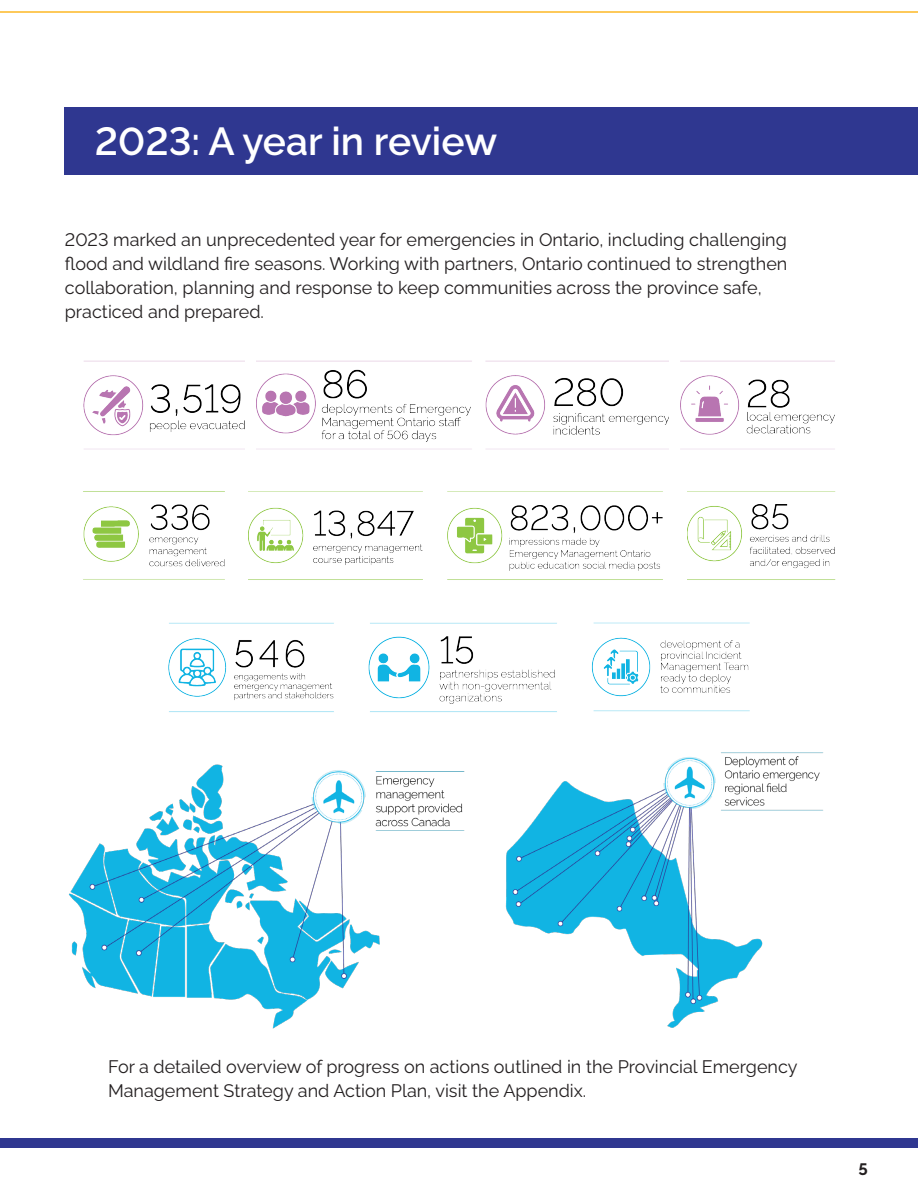
<style>
.page{position:relative;width:918px;height:1188px;background:#fff}
.page>*{position:absolute;margin:0;border:0;box-sizing:border-box;transform-origin:0 0}
.t1{font:600 39px "Raleway";color:#fff}
.t2{font:18px/24px "Raleway";color:#231f20}
.t3{font:700 16.5px "Raleway";color:#231f20}
</style>
<div class="page">
<div style="left:65px;top:108px;width:853px;height:67px;background:#2f3790"></div>
<div style="left:0;top:1138px;width:918px;height:10px;background:#2f3790"></div>
<hr style="left:0;top:11px;width:918px;height:2px;background:#fdb824">
<img style="left:505px;top:752px;width:318px;height:276px">
<img style="left:69px;top:764px;width:396px;height:265px">
<img style="left:168px;top:622px;width:166px;height:90px">
<img style="left:368px;top:622px;width:189px;height:90px">
<img style="left:591px;top:622px;width:159px;height:90px">
<img style="left:83px;top:491px;width:142px;height:89px">
<img style="left:687px;top:491px;width:148px;height:89px">
<img style="left:249px;top:491px;width:174px;height:89px">
<img style="left:447px;top:491px;width:216px;height:89px">
<img style="left:83px;top:360px;width:162px;height:90px">
<img style="left:256px;top:360px;width:216px;height:90px">
<img style="left:485px;top:360px;width:183px;height:90px">
<img style="left:680px;top:360px;width:155px;height:90px">
<h2 class="t1" style="left:95px;top:110px;width:404px">2023: A year in review</h2>
<p class="t2" style="left:65px;top:225px;width:724px">2023 marked an unprecedented year for emergencies in Ontario, including challenging flood and wildland fire seasons. Working with partners, Ontario continued to strengthen collaboration, planning and response to keep communities across the province safe, practiced and prepared.</p>
<p class="t2" style="left:108px;top:1053px;width:691px">For a detailed overview of progress on actions outlined in the Provincial Emergency<br>Management Strategy and Action Plan, visit the Appendix.</p>
<p class="t3" style="left:859px;top:1156px;width:11px">5</p>
</div>
